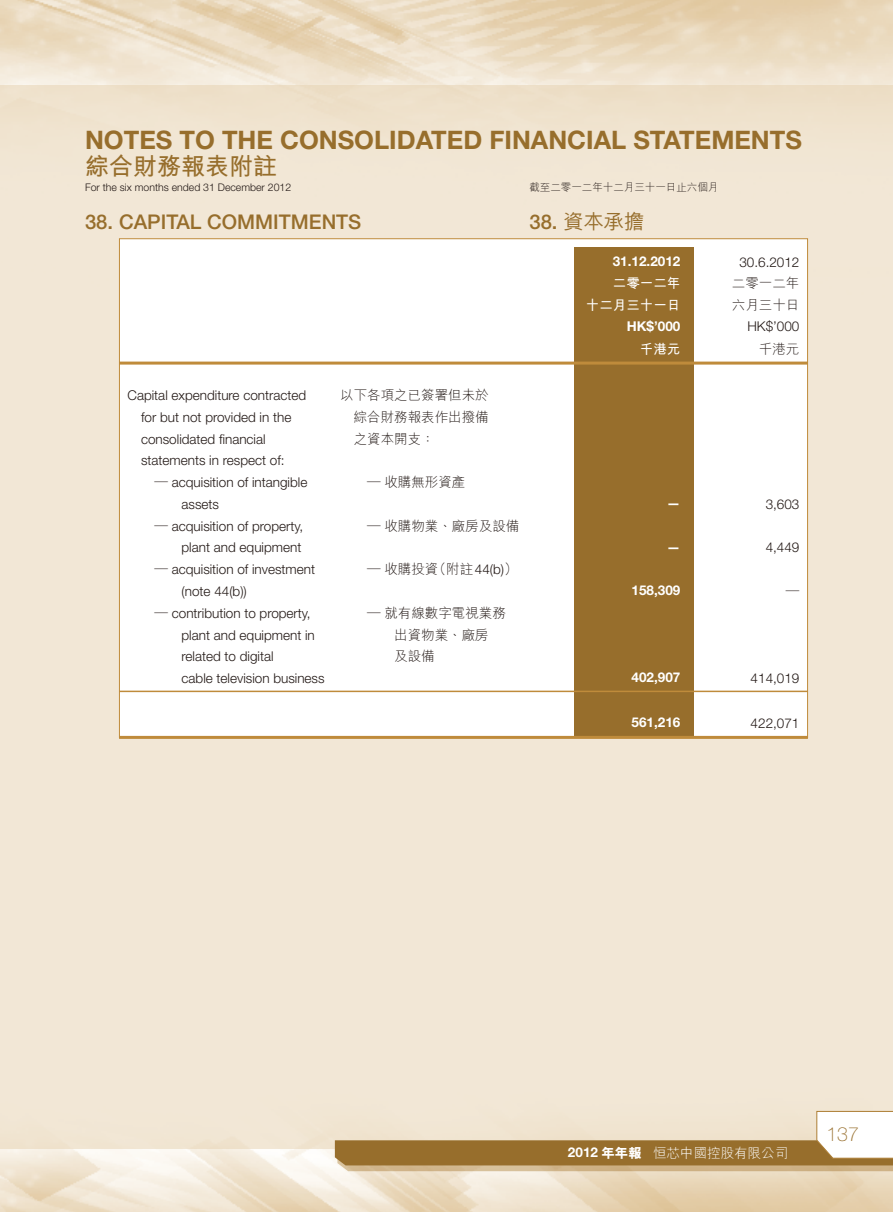
<style>
.page{position:relative;width:893px;height:1212px;background:#fff}
.page>*{position:absolute;margin:0;border:0;box-sizing:border-box;transform-origin:0 0}
.t1{font:700 25.5px "Helvetica Neue LT Std";color:#976e2c}
.t2{font:700 24px "M Hei HK";color:#976e2c}
.t3{font:500 20.25px "Helvetica Neue LT Std";color:#976e2c}
.t4{font:500 20.25px "M Hei HK";color:#976e2c}
.t5{font:100 19.5px "Helvetica Neue LT Std";color:#976e2c}
.t6{font:300 13.5px "Helvetica Neue LT Std";color:#231916}
.t7{font:300 13.5px "M Hei HK";color:#231916}
.t8{font:700 13.5px "Helvetica Neue LT Std";color:#fff}
.t9{font:300 13.5px "M Hei HK";color:#fff}
.t10{font:700 13.5px "M Hei HK";color:#fff}
.t11{font:300 10.5px "Helvetica Neue LT Std";color:#231916}
.t12{font:300 10.5px "M Hei HK";color:#231916}
.s1{font-family:"M Hei HK"}
.s2{font-family:"Helvetica Neue LT Std"}
.s3{font-family:"Helvetica Neue LT Std";font-weight:700}
.s4{font-weight:800}
</style>
<div class="page">
<img style="left:0;top:1148px;width:893px;height:64px">
<img style="left:0;top:0;width:893px;height:85px">
<div style="left:0;top:85px;width:893px;height:1063px;background:#f2e7d6"></div>
<svg style="left:335px;top:1111px;width:558px;height:60px"></svg>
<div style="left:119px;top:238px;width:689px;height:500px;background:#fff;border:1px solid #bf8b3b"></div>
<div style="left:574px;top:247px;width:119px;height:491px;background:#976e2c"></div>
<hr style="left:119px;top:362px;width:689px;height:3px;background:#bf8b3b">
<hr style="left:119px;top:691px;width:689px;height:1px;background:#bf8b3b">
<hr style="left:119px;top:736px;width:689px;height:3px;background:#bf8b3b">
<h1 class="t1" style="left:85px;top:124px;width:718px">NOTES TO THE CONSOLIDATED FINANCIAL STATEMENTS</h1>
<h2 class="t2" style="left:85px;top:148px;width:193px">綜合財務報表附註</h2>
<p class="t11" style="left:85px;top:181px;width:208px">For the six months ended 31 December 2012</p>
<p class="t12" style="left:529px;top:182px;width:190px">截至二零一二年十二月三十一日止六個月</p>
<h3 class="t3" style="left:85px;top:210px;width:278px">38. CAPITAL COMMITMENTS</h3>
<p class="t8" style="left:613px;top:253px;width:69px">31.12.2012</p>
<p class="t6" style="left:739px;top:254px;width:62px">30.6.2012</p>
<p class="t10" style="left:613px;top:274px;width:69px">二零一二年</p>
<p class="t7" style="left:732px;top:277px;width:69px">二零一二年</p>
<p class="t10" style="left:586px;top:295px;width:96px">十二月三十一日</p>
<p class="t7" style="left:732px;top:298px;width:69px">六月三十日</p>
<p class="t8" style="left:627px;top:318px;width:55px">HK$’000</p>
<p class="t6" style="left:747px;top:318px;width:54px">HK$’000</p>
<p class="t10" style="left:640px;top:339px;width:42px">千港元</p>
<p class="t7" style="left:759px;top:342px;width:42px">千港元</p>
<p class="t6" style="left:128px;top:387px;width:180px">Capital expenditure contracted</p>
<p class="t7" style="left:340px;top:388px;width:150px">以下各項之已簽署但未於</p>
<p class="t6" style="left:141px;top:409px;width:152px">for but not provided in the</p>
<p class="t7" style="left:354px;top:410px;width:136px">綜合財務報表作出撥備</p>
<p class="t6" style="left:141px;top:431px;width:126px">consolidated financial</p>
<p class="t7" style="left:354px;top:432px;width:83px">之資本開支：</p>
<p class="t6" style="left:141px;top:452px;width:145px">statements in respect of:</p>
<p class="t6" style="left:155px;top:474px;width:154px"><span class="s1">—</span> acquisition of intangible</p>
<p class="t7" style="left:367px;top:475px;width:100px">— 收購無形資產</p>
<p class="t6" style="left:182px;top:496px;width:39px">assets</p>
<p class="t8" style="left:667px;top:495px;width:15px">—</p>
<p class="t6" style="left:766px;top:496px;width:35px">3,603</p>
<p class="t6" style="left:155px;top:518px;width:150px"><span class="s1">—</span> acquisition of property,</p>
<p class="t7" style="left:367px;top:519px;width:154px">— 收購物業、廠房及設備</p>
<p class="t6" style="left:182px;top:539px;width:121px">plant and equipment</p>
<p class="t8" style="left:667px;top:539px;width:15px">—</p>
<p class="t6" style="left:766px;top:539px;width:35px">4,449</p>
<p class="t6" style="left:155px;top:561px;width:162px"><span class="s1">—</span> acquisition of investment</p>
<p class="t7" style="left:367px;top:562px;width:152px">— 收購投資（附註<span class="s2">44(b)</span>）</p>
<p class="t6" style="left:182px;top:583px;width:67px">(note 44(b))</p>
<p class="t8" style="left:632px;top:582px;width:50px">158,309</p>
<p class="t7" style="left:786px;top:584px;width:15px">—</p>
<p class="t6" style="left:155px;top:605px;width:158px"><span class="s1">—</span> contribution to property,</p>
<p class="t7" style="left:367px;top:606px;width:140px">— 就有線數字電視業務</p>
<p class="t6" style="left:182px;top:626px;width:135px">plant and equipment in</p>
<p class="t7" style="left:394px;top:628px;width:96px">出資物業、廠房</p>
<p class="t6" style="left:182px;top:648px;width:94px">related to digital</p>
<p class="t7" style="left:394px;top:649px;width:42px">及設備</p>
<p class="t6" style="left:182px;top:670px;width:145px">cable television business</p>
<p class="t8" style="left:632px;top:669px;width:50px">402,907</p>
<p class="t6" style="left:751px;top:670px;width:50px">414,019</p>
<p class="t8" style="left:632px;top:714px;width:50px">561,216</p>
<p class="t6" style="left:751px;top:715px;width:50px">422,071</p>
<h3 class="t4" style="left:529px;top:207px;width:117px"><span class="s2">38.</span> 資本承擔</h3>
<p class="t9" style="left:568px;top:1146px;width:222px"><span class="s3">2012</span> <span class="s4">年年報</span> 恒芯中國控股有限公司</p>
<h3 class="t5" style="left:826px;top:1122px;width:34px">137</h3>
</div>
